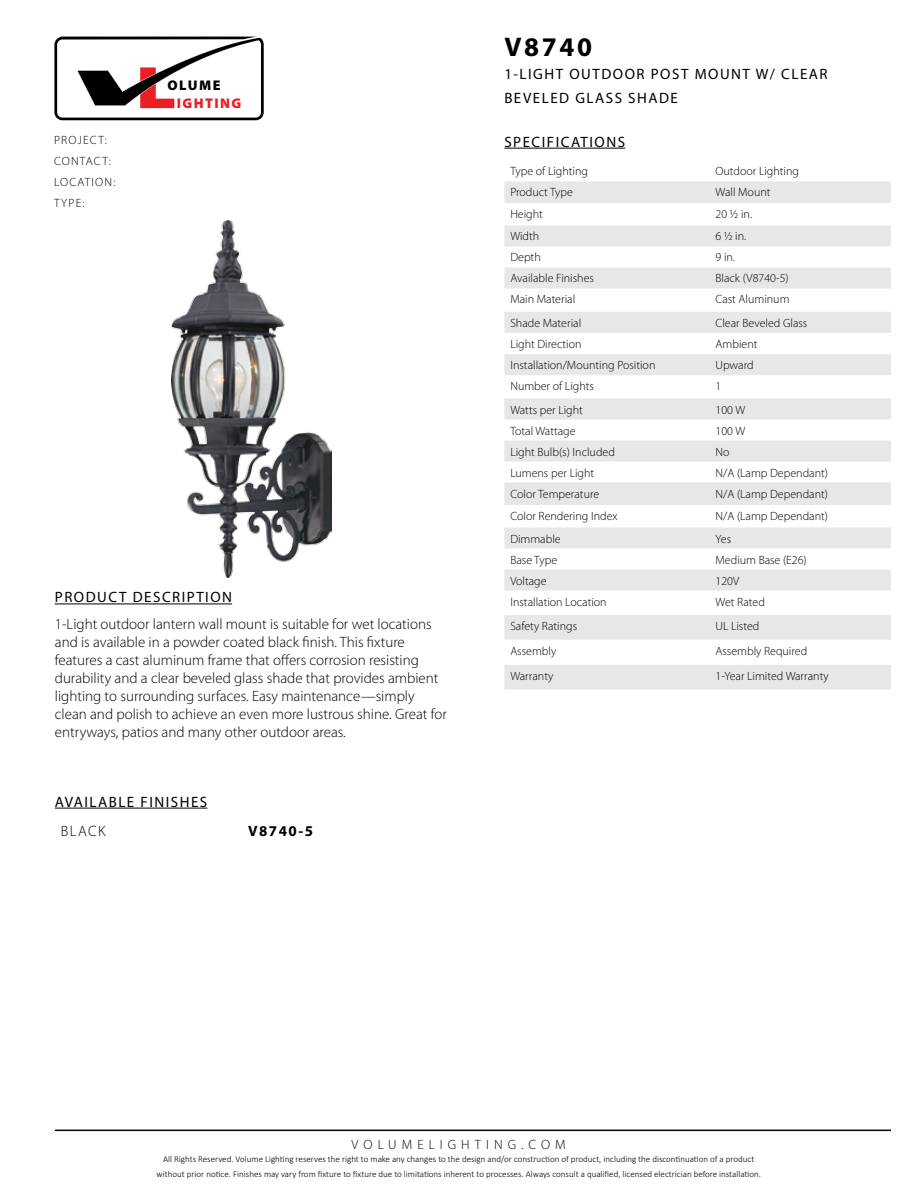
<style>
.page{position:relative;width:918px;height:1188px;background:#fff}
.page>*{position:absolute;margin:0;border:0;box-sizing:border-box;transform-origin:0 0}
.t1{font:700 27px "Myriad Pro";letter-spacing:.1em;color:#000}
.t2{font:300 15px/18px "Myriad Pro";color:#000}
.t3{font:15px/23.4px "Myriad Pro";letter-spacing:.1em;color:#000}
.t4{font:700 15px "Myriad Pro";letter-spacing:.1em;color:#000}
.t5{font:900 14.1px "Myriad Pro";letter-spacing:.1em;color:#ed1d24}
.t6{font:900 14.1px "Myriad Pro";letter-spacing:.1em;color:#000}
.t7{font:300 13.5px "Myriad Pro";letter-spacing:.375em;color:#000}
.t8{font:300 12px "Myriad Pro";color:#000}
.t9{font:300 12px/21px "Myriad Pro";letter-spacing:.1em;color:#000}
.t10{font:300 9px/15px "Calibri";color:#000;text-align:center}
</style>
<div class="page">
<hr style="left:55px;top:1130px;width:836px;height:1px;background:#000">
<hr style="left:55px;top:604px;width:177px;height:1px;background:#000">
<hr style="left:504px;top:148px;width:121px;height:1px;background:#000">
<svg style="left:54px;top:37px;width:210px;height:83px"></svg>
<svg style="left:504px;top:181px;width:387px;height:508px;fill:#eeeff0"></svg>
<hr style="left:55px;top:808px;width:152px;height:1px;background:#000">
<img style="left:171px;top:220px;width:161px;height:357px">
<p class="t9" style="left:54px;top:130px;width:63px">PROJECT:<br>CONTACT:<br>LOCATION:<br>TYPE:</p>
<p class="t6" style="left:167px;top:76px;width:55px">OLUME</p>
<p class="t5" style="left:177px;top:94px;width:66px">IGHTING</p>
<p class="t3" style="left:55px;top:585px;width:179px">PRODUCT DESCRIPTION</p>
<p class="t2" style="left:55px;top:615px;width:393px">1-Light outdoor lantern wall mount is suitable for wet locations and is available in a powder coated black finish. This fixture features a cast aluminum frame that offers corrosion resisting durability and a clear beveled glass shade that provides ambient lighting to surrounding surfaces. Easy maintenance—simply clean and polish to achieve an even more lustrous shine. Great for entryways, patios and many other outdoor areas.</p>
<p class="t3" style="left:55px;top:790px;width:154px">AVAILABLE FINISHES</p>
<p class="t2" style="left:61px;top:822px;width:46px">BLACK</p>
<p class="t4" style="left:248px;top:821px;width:66px">V8740-5</p>
<h1 class="t1" style="left:504px;top:30px;width:89px">V8740</h1>
<p class="t3" style="left:504px;top:62px;width:325px">1-LIGHT OUTDOOR POST MOUNT W/ CLEAR<br>BEVELED GLASS SHADE</p>
<p class="t3" style="left:504px;top:130px;width:122px">SPECIFICATIONS</p>
<p class="t8" style="left:510px;top:164px;width:79px">Type of Lighting</p>
<p class="t8" style="left:716px;top:164px;width:85px">Outdoor Lighting</p>
<p class="t8" style="left:510px;top:185px;width:64px">Product Type</p>
<p class="t8" style="left:716px;top:185px;width:56px">Wall Mount</p>
<p class="t8" style="left:510px;top:207px;width:34px">Height</p>
<p class="t8" style="left:716px;top:207px;width:38px">20 ½ in.</p>
<p class="t8" style="left:510px;top:229px;width:30px">Width</p>
<p class="t8" style="left:716px;top:229px;width:32px">6 ½ in.</p>
<p class="t8" style="left:510px;top:250px;width:32px">Depth</p>
<p class="t8" style="left:716px;top:250px;width:21px">9 in.</p>
<p class="t8" style="left:510px;top:271px;width:85px">Available Finishes</p>
<p class="t8" style="left:716px;top:271px;width:75px">Black (V8740-5)</p>
<p class="t8" style="left:510px;top:292px;width:66px">Main Material</p>
<p class="t8" style="left:716px;top:292px;width:75px">Cast Aluminum</p>
<p class="t8" style="left:510px;top:316px;width:72px">Shade Material</p>
<p class="t8" style="left:716px;top:316px;width:93px">Clear Beveled Glass</p>
<p class="t8" style="left:510px;top:337px;width:73px">Light Direction</p>
<p class="t8" style="left:716px;top:337px;width:43px">Ambient</p>
<p class="t8" style="left:510px;top:358px;width:147px">Installation/Mounting Position</p>
<p class="t8" style="left:716px;top:358px;width:40px">Upward</p>
<p class="t8" style="left:510px;top:379px;width:85px">Number of Lights</p>
<p class="t8" style="left:716px;top:379px;width:7px">1</p>
<p class="t8" style="left:510px;top:402px;width:74px">Watts per Light</p>
<p class="t8" style="left:716px;top:402px;width:31px">100 W</p>
<p class="t8" style="left:510px;top:423px;width:67px">Total Wattage</p>
<p class="t8" style="left:716px;top:423px;width:31px">100 W</p>
<p class="t8" style="left:510px;top:444px;width:106px">Light Bulb(s) Included</p>
<p class="t8" style="left:716px;top:444px;width:16px">No</p>
<p class="t8" style="left:510px;top:465px;width:85px">Lumens per Light</p>
<p class="t8" style="left:716px;top:465px;width:114px">N/A (Lamp Dependant)</p>
<p class="t8" style="left:510px;top:486px;width:90px">Color Temperature</p>
<p class="t8" style="left:716px;top:486px;width:114px">N/A (Lamp Dependant)</p>
<p class="t8" style="left:510px;top:509px;width:109px">Color Rendering Index</p>
<p class="t8" style="left:716px;top:509px;width:114px">N/A (Lamp Dependant)</p>
<p class="t8" style="left:510px;top:531px;width:52px">Dimmable</p>
<p class="t8" style="left:716px;top:531px;width:17px">Yes</p>
<p class="t8" style="left:510px;top:552px;width:48px">Base Type</p>
<p class="t8" style="left:716px;top:552px;width:93px">Medium Base (E26)</p>
<p class="t8" style="left:510px;top:573px;width:38px">Voltage</p>
<p class="t8" style="left:716px;top:573px;width:25px">120V</p>
<p class="t8" style="left:510px;top:594px;width:98px">Installation Location</p>
<p class="t8" style="left:716px;top:594px;width:51px">Wet Rated</p>
<p class="t8" style="left:510px;top:619px;width:68px">Safety Ratings</p>
<p class="t8" style="left:716px;top:619px;width:45px">UL Listed</p>
<p class="t8" style="left:510px;top:643px;width:47px">Assembly</p>
<p class="t8" style="left:716px;top:643px;width:93px">Assembly Required</p>
<p class="t8" style="left:510px;top:669px;width:45px">Warranty</p>
<p class="t8" style="left:716px;top:669px;width:115px">1-Year Limited Warranty</p>
<p class="t7" style="left:352px;top:1136px;width:216px">VOLUMELIGHTING.COM</p>
<p class="t10" style="left:156px;top:1151px;width:606px">All Rights Reserved. Volume Lighting reserves the right to make any changes to the design and/or construction of product, including the discontinuation of a product without prior notice. Finishes may vary from fixture to fixture due to limitations inherent to processes. Always consult a qualified, licensed electrician before installation.</p>
</div>
